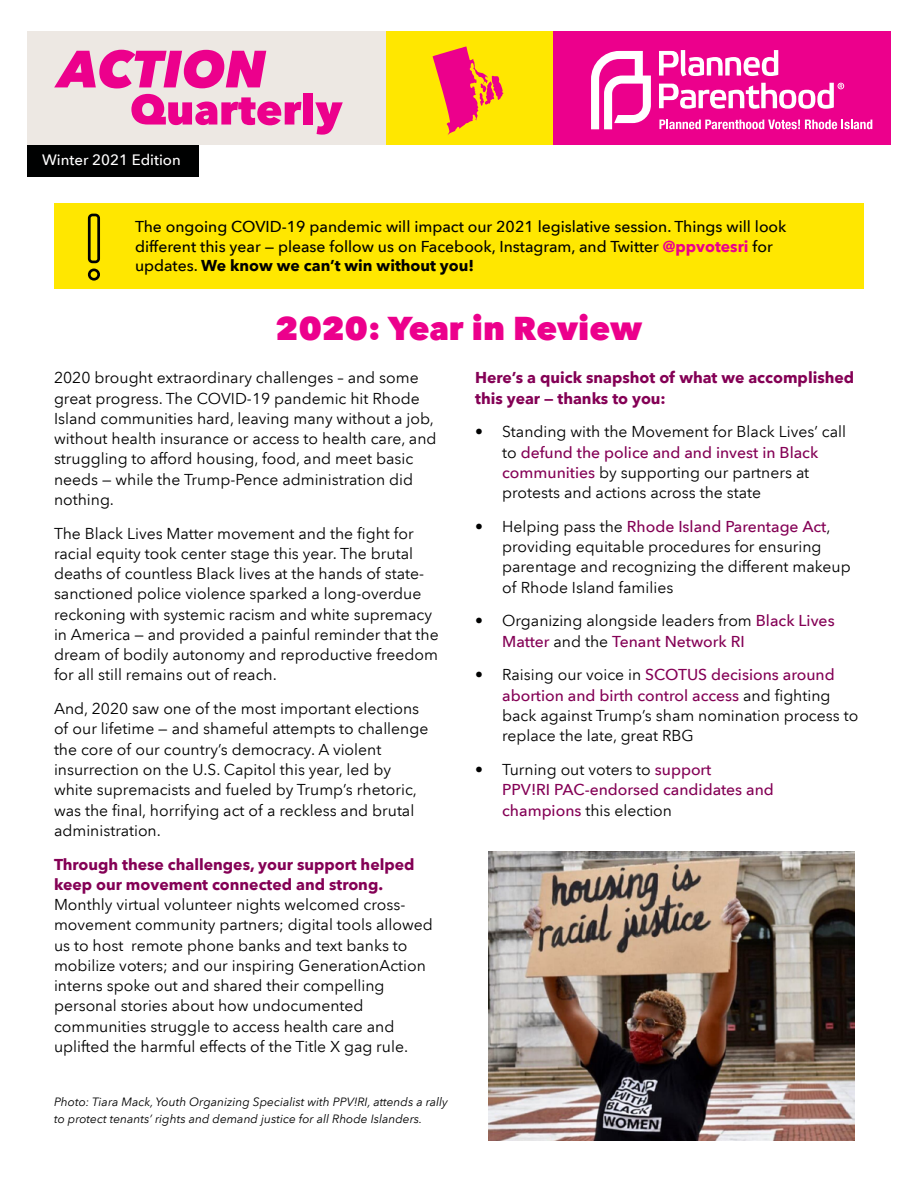
<style>
.page{position:relative;width:918px;height:1188px;background:#fff}
.page>*{position:absolute;margin:0;border:0;box-sizing:border-box;transform-origin:0 0}
.t1{font:800 33px "Avenir Next LT Pro";color:#ec008c}
.t2{font:15.75px/20.2px "Avenir Next LT Pro";color:#000101}
.t3{font:500 15.75px/19.5px "Avenir Next LT Pro";color:#000101}
.t4{font:700 15.75px/20.2px "Avenir Next LT Pro";color:#840055}
.t5{font:500 15.75px/20.5px "Avenir Next LT Pro";color:#840055}
.t6{font:500 15px "Avenir Next LT Pro";color:#fff}
.t7{font:italic 12px/16.5px "Avenir Next LT Pro";color:#000101}
.s1{font-weight:700;color:#ec008c}
.s2{font-weight:700}
.s3{font-weight:500;color:#840055}
.s4{font-weight:400;color:#000101}
</style>
<div class="page">
<div style="left:27px;top:145px;width:172px;height:32px;background:#000101"></div>
<div style="left:553px;top:31px;width:338px;height:114px;background:#ec008c"></div>
<div style="left:27px;top:31px;width:359px;height:114px;background:#ede8e3"></div>
<div style="left:386px;top:31px;width:167px;height:114px;background:#ffe700"></div>
<svg style="left:54px;top:50px;width:212px;height:38px"></svg>
<svg style="left:131px;top:94px;width:170px;height:31px"></svg>
<div style="left:303px;top:93px;width:10px;height:32px;background:#ec008c"></div>
<svg style="left:315px;top:102px;width:28px;height:33px"></svg>
<svg style="left:591px;top:51px;width:60px;height:78px"></svg>
<svg style="left:659px;top:50px;width:119px;height:26px"></svg>
<svg style="left:659px;top:83px;width:185px;height:26px"></svg>
<svg style="left:659px;top:120px;width:213px;height:9px"></svg>
<svg style="left:433px;top:46px;width:70px;height:89px"></svg>
<div style="left:54px;top:203px;width:810px;height:86px;background:#ffe700"></div>
<svg style="left:88px;top:269px;width:12px;height:12px"></svg>
<svg style="left:88px;top:214px;width:12px;height:49px"></svg>
<img style="left:489px;top:851px;width:365px;height:290px">
<p class="t6" style="left:42px;top:150px;width:140px">Winter 2021 Edition</p>
<p class="t3" style="left:135px;top:217px;width:653px">The ongoing COVID-19 pandemic will impact our 2021 legislative session. Things will look different this year — please follow us on Facebook, Instagram, and Twitter <span class="s1">@ppvotesri</span> for updates. <span class="s2">We know we can’t win without you!</span></p>
<h1 class="t1" style="left:276px;top:308px;width:368px">2020: Year in Review</h1>
<p class="t4" style="left:475px;top:368px;width:381px">Here’s a quick snapshot of what we accomplished this year — thanks to you:</p>
<p class="t2" style="left:502px;top:422px;width:345px;text-indent:-27px">• Standing with the Movement for Black Lives’ call to <span class="s3">defund the police and and invest in Black communities</span> by supporting our partners at protests and actions across the state</p>
<p class="t2" style="left:502px;top:516px;width:350px;text-indent:-27px">• Helping pass the <span class="s3">Rhode Island Parentage Act</span>, providing equitable procedures for ensuring parentage and recognizing the different makeup of Rhode Island families</p>
<p class="t2" style="left:502px;top:611px;width:334px;text-indent:-27px">• Organizing alongside leaders from <span class="s3">Black Lives<br>Matter</span> and the <span class="s3">Tenant Network RI</span></p>
<p class="t2" style="left:502px;top:665px;width:358px;text-indent:-27px">• Raising our voice in <span class="s3">SCOTUS decisions around abortion and birth control access</span> and fighting back against Trump’s sham nomination process to replace the late, great RBG</p>
<p class="t5" style="left:502px;top:759px;width:273px;text-indent:-27px"><span class="s4">• Turning out voters to</span> support<br>PPV!RI PAC-endorsed candidates and champions <span class="s4">this election</span></p>
<p class="t2" style="left:54px;top:368px;width:384px">2020 brought extraordinary challenges – and some great progress. The COVID-19 pandemic hit Rhode Island communities hard, leaving many without a job, without health insurance or access to health care, and struggling to afford housing, food, and meet basic needs — while the Trump-Pence administration did nothing.</p>
<p class="t2" style="left:54px;top:523px;width:386px">The Black Lives Matter movement and the fight for racial equity took center stage this year. The brutal deaths of countless Black lives at the hands of state&shy;sanctioned police violence sparked a long-overdue reckoning with systemic racism and white supremacy in America — and provided a painful reminder that the dream of bodily autonomy and reproductive freedom for all still remains out of reach.</p>
<p class="t2" style="left:54px;top:699px;width:376px">And, 2020 saw one of the most important elections of our lifetime — and shameful attempts to challenge the core of our country’s democracy. A violent insurrection on the U.S. Capitol this year, led by white supremacists and fueled by Trump’s rhetoric, was the final, horrifying act of a reckless and brutal administration.</p>
<p class="t4" style="left:54px;top:854px;width:362px">Through these challenges, your support helped keep our movement connected and strong.</p>
<p class="t2" style="left:54px;top:894px;width:380px">Monthly virtual volunteer nights welcomed cross&shy;movement community partners; digital tools allowed us to host remote phone banks and text banks to mobilize voters; and our inspiring GenerationAction interns spoke out and shared their compelling personal stories about how undocumented communities struggle to access health care and uplifted the harmful effects of the Title X gag rule.</p>
<p class="t7" style="left:54px;top:1094px;width:396px">Photo: Tiara Mack, Youth Organizing Specialist with PPV!RI, attends a rally to protect tenants’ rights and demand justice for all Rhode Islanders.</p>
</div>
